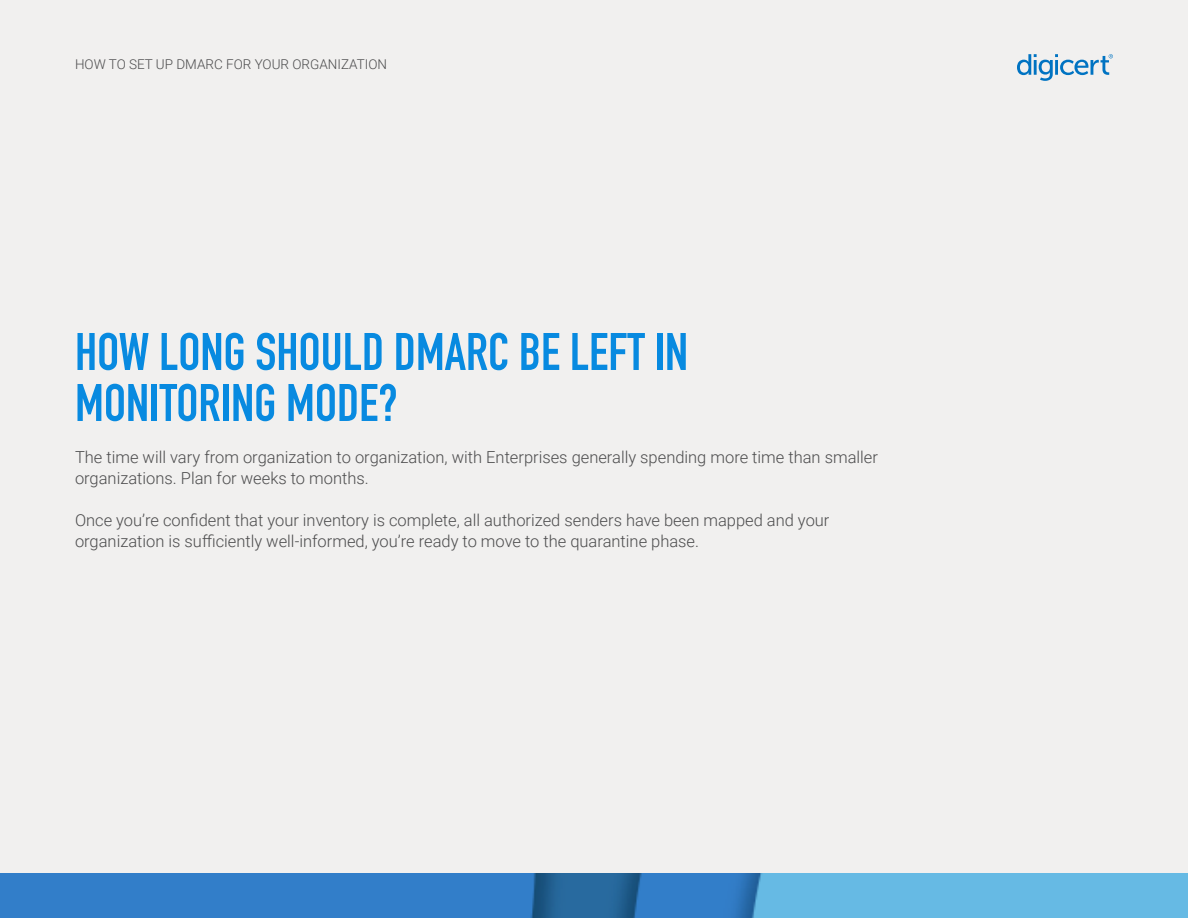
<style>
.page{position:relative;width:1188px;height:918px;background:#f1f0ef}
.page>*{position:absolute;margin:0;border:0;box-sizing:border-box;transform-origin:0 0}
.t1{font:700 51.9px/51px "DIN Condensed";color:#088ae0}
.t2{font:300 16.5px/21px "Roboto";color:#4c4c4d}
.P3_Page_Numbers_Doc{font:300 13.5px "Roboto";color:#4c4c4d}
</style>
<div class="page">
<svg style="left:1017px;top:54px;width:96px;height:27px"></svg>
<img style="left:0;top:873px;width:1188px;height:45px">
<p class="P3_Page_Numbers_Doc" style="left:75px;top:55px;width:314px">HOW TO SET UP DMARC FOR YOUR ORGANIZATION</p>
<p class="t1" style="left:75px;top:326px;width:615px">HOW LONG SHOULD DMARC BE LEFT IN<br>MONITORING MODE?</p>
<p class="t2" style="left:75px;top:446px;width:804px">The time will vary from organization to organization, with Enterprises generally spending more time than smaller organizations. Plan for weeks to months.</p>
<p class="t2" style="left:75px;top:509px;width:756px">Once you’re confident that your inventory is complete, all authorized senders have been mapped and your organization is sufficiently well-informed, you’re ready to move to the quarantine phase.</p>
</div>
